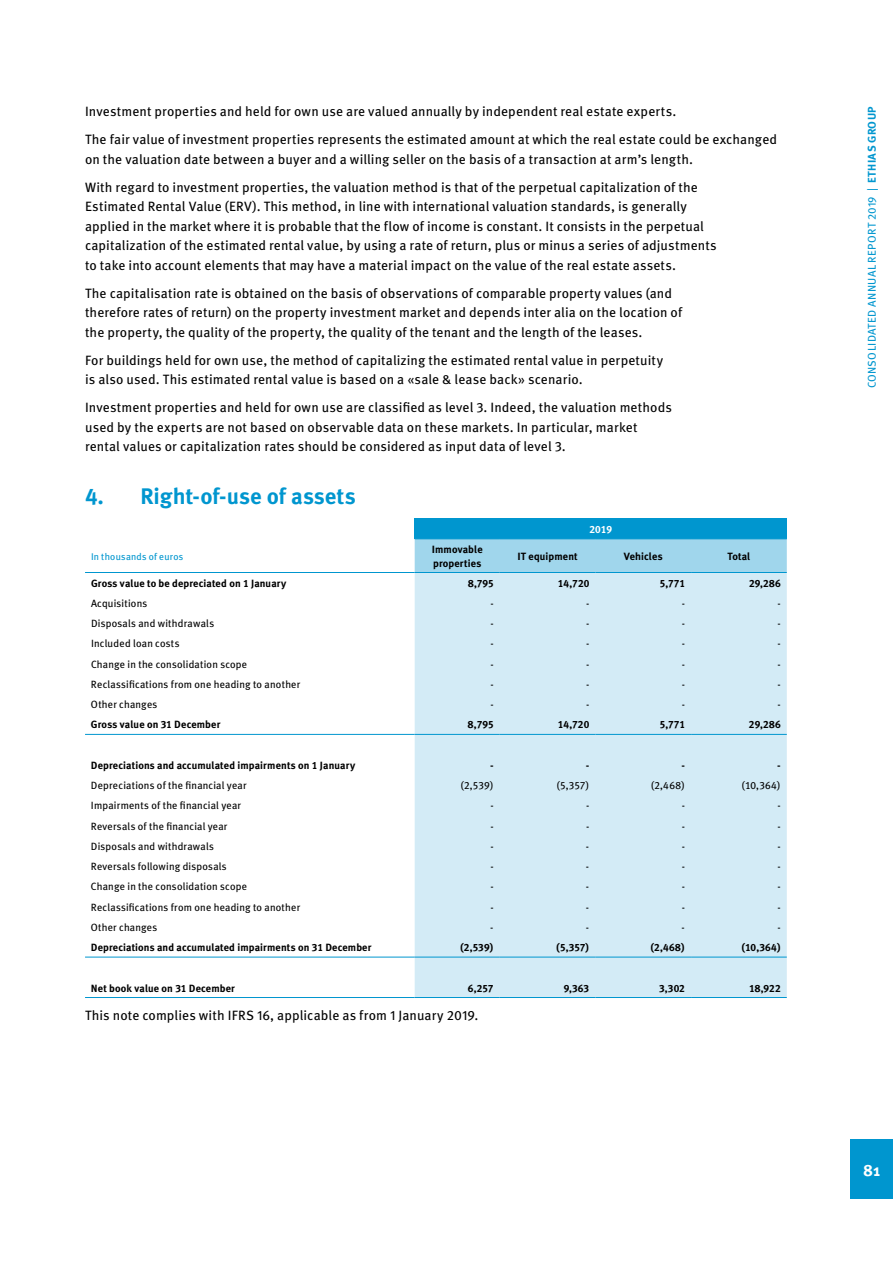
<style>
.page{position:relative;width:893px;height:1263px;background:#fff}
.page>*{position:absolute;margin:0;border:0;box-sizing:border-box;transform-origin:0 0}
.t1{font:700 22.5px "Meta Pro";letter-spacing:-.005em;color:#0096cf}
.t2{font:700 16.5px "Meta Pro";color:#fff}
.t3{font:13.5px/19.5px "Meta Pro";letter-spacing:.005em;color:#000}
.t4{font:11.25px "Meta Pro";letter-spacing:.03em;color:#0096cf}
.t5{font:10.5px "Meta Ethias";letter-spacing:.02em;color:#000}
.t6{font:700 10.5px/13.5px "Meta Ethias";letter-spacing:.01em;color:#000}
.t7{font:700 10.5px "Meta Ethias";color:#fff}
.t8{font:9.75px "Meta Ethias";letter-spacing:.02em;color:#0096cf}
.s1{font-weight:700}
</style>
<div class="page">
<div style="left:415px;top:519px;width:372px;height:20px;background:#0096cf"></div>
<div style="left:415px;top:539px;width:372px;height:33px;background:#a0d6ec"></div>
<div style="left:415px;top:573px;width:372px;height:424px;background:#d3ebf6"></div>
<hr style="left:85px;top:997px;width:330px;height:1px;background:#0096cf">
<hr style="left:415px;top:997px;width:85px;height:1px;background:#0096cf">
<hr style="left:500px;top:997px;width:95px;height:1px;background:#0096cf">
<hr style="left:595px;top:997px;width:96px;height:1px;background:#0096cf">
<hr style="left:691px;top:997px;width:96px;height:1px;background:#0096cf">
<hr style="left:415px;top:572px;width:85px;height:1px;background:#0096cf">
<hr style="left:500px;top:572px;width:95px;height:1px;background:#0096cf">
<hr style="left:595px;top:572px;width:96px;height:1px;background:#0096cf">
<hr style="left:691px;top:572px;width:96px;height:1px;background:#0096cf">
<hr style="left:85px;top:572px;width:330px;height:1px;background:#0096cf">
<hr style="left:85px;top:734px;width:330px;height:1px;background:#0096cf">
<hr style="left:415px;top:734px;width:85px;height:1px;background:#0096cf">
<hr style="left:500px;top:734px;width:95px;height:1px;background:#0096cf">
<hr style="left:595px;top:734px;width:96px;height:1px;background:#0096cf">
<hr style="left:691px;top:734px;width:96px;height:1px;background:#0096cf">
<hr style="left:85px;top:957px;width:330px;height:1px;background:#0096cf">
<hr style="left:415px;top:957px;width:85px;height:1px;background:#0096cf">
<hr style="left:500px;top:957px;width:95px;height:1px;background:#0096cf">
<hr style="left:595px;top:957px;width:96px;height:1px;background:#0096cf">
<hr style="left:691px;top:957px;width:96px;height:1px;background:#0096cf">
<div style="left:850px;top:1140px;width:43px;height:59px;background:#0096cf"></div>
<p class="t3" style="left:85px;top:97px;width:694px;line-height:28px">Investment properties and held for own use are valued annually by independent real estate experts.<br>The fair value of investment properties represents the estimated amount at which the real estate could be exchanged</p>
<p class="t3" style="left:85px;top:144px;width:614px;line-height:28px">on the valuation date between a buyer and a willing seller on the basis of a transaction at arm’s length.<br>With regard to investment properties, the valuation method is that of the perpetual capitalization of the</p>
<p class="t3" style="left:85px;top:196px;width:633px">Estimated Rental Value (ERV). This method, in line with international valuation standards, is generally applied in the market where it is probable that the flow of income is constant. It consists in the perpetual capitalization of the estimated rental value, by using a rate of return, plus or minus a series of adjustments to take into account elements that may have a material impact on the value of the real estate assets.</p>
<p class="t3" style="left:85px;top:283px;width:599px">The capitalisation rate is obtained on the basis of observations of comparable property values (and therefore rates of return) on the property investment market and depends inter alia on the location of the property, the quality of the property, the quality of the tenant and the length of the leases.</p>
<p class="t3" style="left:85px;top:350px;width:580px">For buildings held for own use, the method of capitalizing the estimated rental value in perpetuity is also used. This estimated rental value is based on a «sale &amp; lease back» scenario.</p>
<p class="t3" style="left:85px;top:397px;width:588px">Investment properties and held for own use are classified as level 3. Indeed, the valuation methods used by the experts are not based on observable data on these markets. In particular, market rental values or capitalization rates should be considered as input data of level 3.</p>
<h1 class="t1" style="left:85px;top:479px;width:272px">4. Right-of-use of assets</h1>
<p class="t7" style="left:590px;top:523px;width:24px">2019</p>
<p class="t8" style="left:91px;top:550px;width:94px">In thousands of euros</p>
<p class="t6" style="left:432px;top:542px;width:52px">Immovable properties</p>
<p class="t6" style="left:517px;top:549px;width:62px">IT equipment</p>
<p class="t6" style="left:624px;top:549px;width:40px">Vehicles</p>
<p class="t6" style="left:727px;top:549px;width:25px">Total</p>
<p class="t6" style="left:91px;top:576px;width:197px">Gross value to be depreciated on 1 January</p>
<p class="t6" style="left:468px;top:576px;width:27px">8,795</p>
<p class="t6" style="left:558px;top:576px;width:33px">14,720</p>
<p class="t6" style="left:660px;top:576px;width:27px">5,771</p>
<p class="t6" style="left:749px;top:576px;width:33px">29,286</p>
<p class="t5" style="left:91px;top:597px;width:58px">Acquisitions</p>
<p class="t5" style="left:490px;top:597px;width:5px">-</p>
<p class="t5" style="left:586px;top:597px;width:5px">-</p>
<p class="t5" style="left:682px;top:597px;width:5px">-</p>
<p class="t5" style="left:777px;top:597px;width:5px">-</p>
<p class="t5" style="left:91px;top:617px;width:125px">Disposals and withdrawals</p>
<p class="t5" style="left:490px;top:617px;width:5px">-</p>
<p class="t5" style="left:586px;top:617px;width:5px">-</p>
<p class="t5" style="left:682px;top:617px;width:5px">-</p>
<p class="t5" style="left:777px;top:617px;width:5px">-</p>
<p class="t5" style="left:91px;top:638px;width:90px">Included loan costs</p>
<p class="t5" style="left:490px;top:638px;width:5px">-</p>
<p class="t5" style="left:586px;top:638px;width:5px">-</p>
<p class="t5" style="left:682px;top:638px;width:5px">-</p>
<p class="t5" style="left:777px;top:638px;width:5px">-</p>
<p class="t5" style="left:91px;top:658px;width:158px">Change in the consolidation scope</p>
<p class="t5" style="left:490px;top:658px;width:5px">-</p>
<p class="t5" style="left:586px;top:658px;width:5px">-</p>
<p class="t5" style="left:682px;top:658px;width:5px">-</p>
<p class="t5" style="left:777px;top:658px;width:5px">-</p>
<p class="t5" style="left:91px;top:678px;width:211px">Reclassifications from one heading to another</p>
<p class="t5" style="left:490px;top:678px;width:5px">-</p>
<p class="t5" style="left:586px;top:678px;width:5px">-</p>
<p class="t5" style="left:682px;top:678px;width:5px">-</p>
<p class="t5" style="left:777px;top:678px;width:5px">-</p>
<p class="t5" style="left:91px;top:698px;width:68px">Other changes</p>
<p class="t5" style="left:490px;top:698px;width:5px">-</p>
<p class="t5" style="left:586px;top:698px;width:5px">-</p>
<p class="t5" style="left:682px;top:698px;width:5px">-</p>
<p class="t5" style="left:777px;top:698px;width:5px">-</p>
<p class="t6" style="left:91px;top:718px;width:131px">Gross value on 31 December</p>
<p class="t6" style="left:468px;top:718px;width:27px">8,795</p>
<p class="t6" style="left:558px;top:718px;width:33px">14,720</p>
<p class="t6" style="left:660px;top:718px;width:27px">5,771</p>
<p class="t6" style="left:749px;top:718px;width:33px">29,286</p>
<p class="t6" style="left:91px;top:758px;width:266px">Depreciations and accumulated impairments on 1 January</p>
<p class="t6" style="left:490px;top:758px;width:5px">-</p>
<p class="t6" style="left:586px;top:758px;width:5px">-</p>
<p class="t6" style="left:681px;top:758px;width:5px">-</p>
<p class="t6" style="left:777px;top:758px;width:5px">-</p>
<p class="t5" style="left:91px;top:779px;width:157px">Depreciations of the financial year</p>
<p class="t5" style="left:460px;top:779px;width:35px">(2,539)</p>
<p class="t5" style="left:556px;top:779px;width:34px">(5,357)</p>
<p class="t5" style="left:651px;top:779px;width:36px">(2,468)</p>
<p class="t5" style="left:741px;top:779px;width:41px">(10,364)</p>
<p class="t5" style="left:91px;top:800px;width:152px">Impairments of the financial year</p>
<p class="t5" style="left:490px;top:800px;width:5px">-</p>
<p class="t5" style="left:586px;top:800px;width:5px">-</p>
<p class="t5" style="left:682px;top:800px;width:5px">-</p>
<p class="t5" style="left:777px;top:800px;width:5px">-</p>
<p class="t5" style="left:91px;top:820px;width:138px">Reversals of the financial year</p>
<p class="t5" style="left:490px;top:820px;width:5px">-</p>
<p class="t5" style="left:586px;top:820px;width:5px">-</p>
<p class="t5" style="left:682px;top:820px;width:5px">-</p>
<p class="t5" style="left:777px;top:820px;width:5px">-</p>
<p class="t5" style="left:91px;top:840px;width:125px">Disposals and withdrawals</p>
<p class="t5" style="left:490px;top:840px;width:5px">-</p>
<p class="t5" style="left:586px;top:840px;width:5px">-</p>
<p class="t5" style="left:682px;top:840px;width:5px">-</p>
<p class="t5" style="left:777px;top:840px;width:5px">-</p>
<p class="t5" style="left:91px;top:860px;width:137px">Reversals following disposals</p>
<p class="t5" style="left:490px;top:860px;width:5px">-</p>
<p class="t5" style="left:586px;top:860px;width:5px">-</p>
<p class="t5" style="left:682px;top:860px;width:5px">-</p>
<p class="t5" style="left:777px;top:860px;width:5px">-</p>
<p class="t5" style="left:91px;top:881px;width:158px">Change in the consolidation scope</p>
<p class="t5" style="left:490px;top:881px;width:5px">-</p>
<p class="t5" style="left:586px;top:881px;width:5px">-</p>
<p class="t5" style="left:682px;top:881px;width:5px">-</p>
<p class="t5" style="left:777px;top:881px;width:5px">-</p>
<p class="t5" style="left:91px;top:901px;width:211px">Reclassifications from one heading to another</p>
<p class="t5" style="left:490px;top:901px;width:5px">-</p>
<p class="t5" style="left:586px;top:901px;width:5px">-</p>
<p class="t5" style="left:682px;top:901px;width:5px">-</p>
<p class="t5" style="left:777px;top:901px;width:5px">-</p>
<p class="t5" style="left:91px;top:921px;width:68px">Other changes</p>
<p class="t5" style="left:490px;top:921px;width:5px">-</p>
<p class="t5" style="left:586px;top:921px;width:5px">-</p>
<p class="t5" style="left:682px;top:921px;width:5px">-</p>
<p class="t5" style="left:777px;top:921px;width:5px">-</p>
<p class="t6" style="left:91px;top:941px;width:282px">Depreciations and accumulated impairments on 31 December</p>
<p class="t6" style="left:460px;top:941px;width:35px">(2,539)</p>
<p class="t6" style="left:556px;top:941px;width:34px">(5,357)</p>
<p class="t6" style="left:650px;top:941px;width:36px">(2,468)</p>
<p class="t6" style="left:742px;top:941px;width:41px">(10,364)</p>
<p class="t6" style="left:91px;top:981px;width:146px">Net book value on 31 December</p>
<p class="t6" style="left:468px;top:981px;width:27px">6,257</p>
<p class="t6" style="left:564px;top:981px;width:27px">9,363</p>
<p class="t6" style="left:659px;top:981px;width:27px">3,302</p>
<p class="t6" style="left:749px;top:981px;width:33px">18,922</p>
<p class="t3" style="left:85px;top:1004px;width:395px">This note complies with IFRS 16, applicable as from 1 January 2019.</p>
<p class="t4" style="left:863px;top:388px;width:284px;rotate:-90deg">CONSOLIDATED ANNUAL REPORT 2019 | <span class="s1">ETHIAS GROUP</span></p>
<p class="t2" style="left:863px;top:1157px;width:18px">81</p>
</div>
